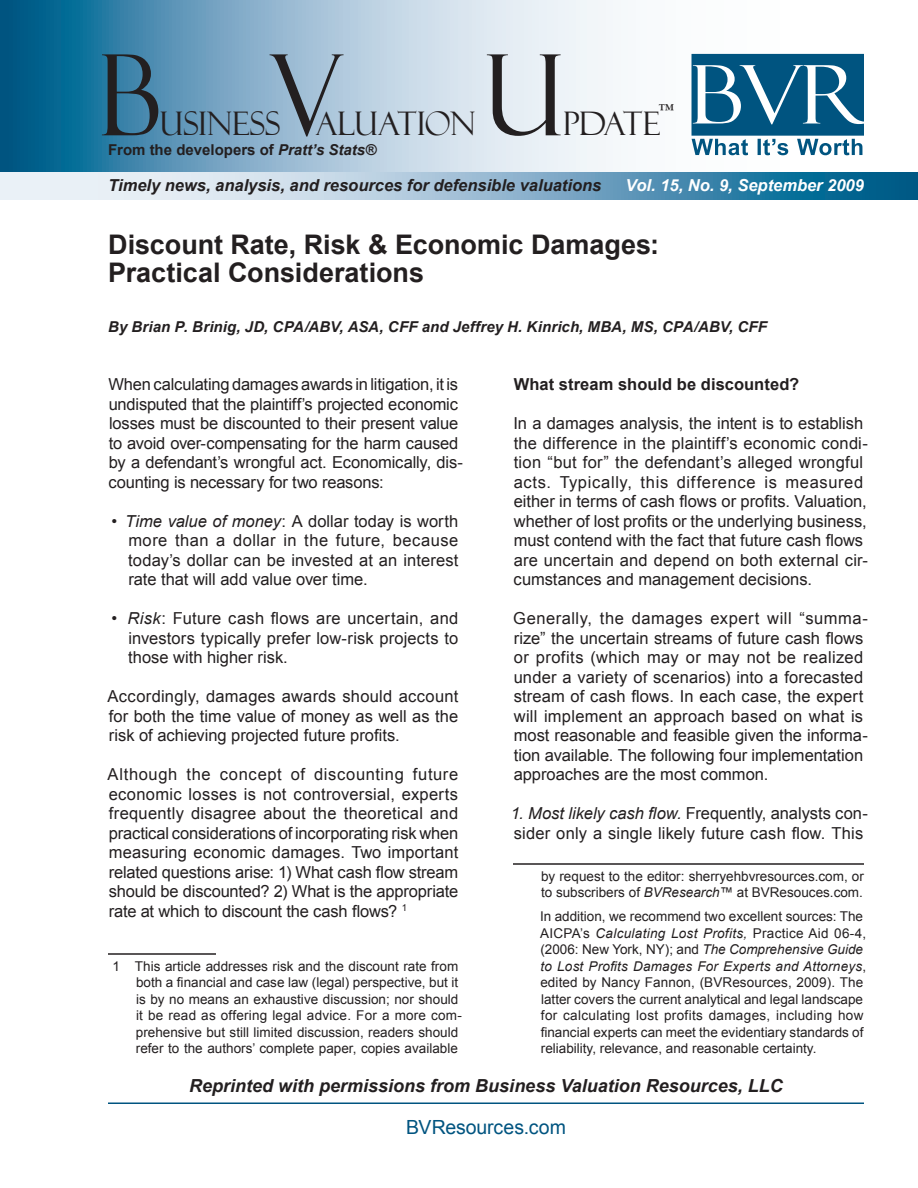
<style>
.page{position:relative;width:918px;height:1188px;background:#fff}
.page>*{position:absolute;margin:0;border:0;box-sizing:border-box;transform-origin:0 0}
.t1{font:112.5px "Felix Titling";color:#231f20}
.t2{font:32.55px "Felix Titling";letter-spacing:-.01em;color:#231f20}
.Story_Head{font:700 27px/28.5px "Arial";color:#231f20}
.first_page_footer{font:19.5px "Arial";letter-spacing:-.005em;color:#005480}
.t3{font:italic 700 18px "Arial";color:#231f20}
.body{font:16.5px/19.5px "Arial";color:#231f20}
.Bullets{font:16.5px/19.5px "Arial";color:#231f20;text-align:justify}
.t4{font:italic 700 16.5px "Arial";color:#231f20}
.Story_Subhead{font:700 16.5px "Arial";letter-spacing:.005em;color:#231f20}
.t5{font:italic 700 16.5px "Arial";color:#fff}
.t6{font:15.75px "Felix Titling";color:#231f20}
.By-Line{font:italic 700 15px "Arial";letter-spacing:.005em;color:#231f20}
.t7{font:700 15px "Arial";color:#231f20}
.Footnote{font:13.5px/16.5px "Arial";color:#231f20}
.body-2{font:13.5px/16.5px "Arial";color:#231f20}
.s1{font-style:italic}
</style>
<div class="page">
<svg style="left:0;top:0;width:864px;height:172px"></svg>
<svg style="left:0;top:172px;width:918px;height:27px;background:#8cb5cd"></svg>
<hr style="left:108px;top:1102px;width:756px;height:2px;background:#005480">
<svg style="left:692px;top:54px;width:172px;height:101px"></svg>
<hr style="left:108px;top:953px;width:108px;height:2px;background:#231f20">
<hr style="left:513px;top:863px;width:351px;height:2px;background:#231f20">
<p class="t1" style="left:98px;top:31px;width:66px">B</p>
<p class="t1" style="left:269px;top:31px;width:77px">V</p>
<p class="t2" style="left:316px;top:105px;width:161px">ALUATION</p>
<p class="t2" style="left:160px;top:105px;width:122px">USINESS</p>
<p class="t1" style="left:482px;top:31px;width:75px">U</p>
<p class="t6" style="left:659px;top:101px;width:17px">™</p>
<p class="t2" style="left:563px;top:105px;width:98px">PDATE</p>
<p class="t7" style="left:108px;top:140px;width:270px">From the developers of <span class="s1">Pratt’s Stats®</span></p>
<p class="t4" style="left:108px;top:174px;width:495px">Timely news, analysis, and resources for defensible valuations</p>
<p class="t5" style="left:626px;top:174px;width:240px">Vol. 15, No. 9, September 2009</p>
<p class="Story_Head" style="left:108px;top:231px;width:552px">Discount Rate, Risk &amp; Economic Damages:<br>Practical Considerations</p>
<p class="By-Line" style="left:108px;top:316px;width:660px">By Brian P. Brinig, JD, CPA/ABV, ASA, CFF and Jeffrey H. Kinrich, MBA, MS, CPA/ABV, CFF</p>
<p class="body" style="left:108px;top:375px;width:356px">When calculating damages awards in litigation, it is undisputed that the plaintiff’s projected economic losses must be discounted to their present value to avoid over-compensating for the harm caused by a defendant’s wrongful act. Economically, dis&shy;counting is necessary for two reasons:</p>
<p class="Bullets" style="left:128px;top:511px;width:332px;text-indent:-17px">• <span class="s1">Time value of money</span>: A dollar today is worth more than a dollar in the future, because today’s dollar can be invested at an interest rate that will add value over time.</p>
<p class="Bullets" style="left:128px;top:609px;width:332px;text-indent:-17px">• <span class="s1">Risk</span>: Future cash flows are uncertain, and investors typically prefer low-risk projects to those with higher risk.</p>
<p class="body" style="left:108px;top:687px;width:352px;text-align:justify">Accordingly, damages awards should account for both the time value of money as well as the risk of achieving projected future profits.</p>
<p class="body" style="left:108px;top:765px;width:352px;text-align:justify">Although the concept of discounting future economic losses is not controversial, experts frequently disagree about the theoretical and practical considerations of incorporating risk when measuring economic damages. Two important related questions arise: 1) What cash flow stream should be discounted? 2) What is the appropriate rate at which to discount the cash flows? <sup>1</sup></p>
<p class="Footnote" style="left:136px;top:958px;width:328px;text-indent:-23px">1 This article addresses risk and the discount rate from both a financial and case law (legal) perspective, but it is by no means an exhaustive discussion; nor should it be read as offering legal advice. For a more com&shy;prehensive but still limited discussion, readers should refer to the authors’ complete paper, copies available</p>
<p class="Story_Subhead" style="left:514px;top:373px;width:287px">What stream should be discounted?</p>
<p class="body" style="left:513px;top:414px;width:356px">In a damages analysis, the intent is to establish the difference in the plaintiff’s economic condi&shy;tion “but for” the defendant’s alleged wrongful acts. Typically, this difference is measured either in terms of cash flows or profits. Valuation, whether of lost profits or the underlying business, must contend with the fact that future cash flows are uncertain and depend on both external cir&shy;cumstances and management decisions.</p>
<p class="body" style="left:513px;top:609px;width:356px">Generally, the damages expert will “summa&shy;rize” the uncertain streams of future cash flows or profits (which may or may not be realized under a variety of scenarios) into a forecasted stream of cash flows. In each case, the expert will implement an approach based on what is most reasonable and feasible given the informa&shy;tion available. The following four implementation approaches are the most common.</p>
<p class="body" style="left:511px;top:804px;width:358px"><span class="s1">1. Most likely cash flow.</span> Frequently, analysts con&shy;sider only a single likely future cash flow. This</p>
<p class="body-2" style="left:541px;top:868px;width:324px">by request to the editor: sherryehbvresources.com, or to subscribers of <span class="s1">BVResearch™</span> at BVResouces.com.</p>
<p class="Footnote" style="left:540px;top:908px;width:328px">In addition, we recommend two excellent sources: The AICPA’s <span class="s1">Calculating Lost Profits,</span> Practice Aid 06-4, (2006: New York, NY); and <span class="s1">The Comprehensive Guide to Lost Profits Damages For Experts and Attorneys</span>, edited by Nancy Fannon, (BVResources, 2009). The latter covers the current analytical and legal landscape for calculating lost profits damages, including how financial experts can meet the evidentiary standards of reliability, relevance, and reasonable certainty.</p>
<p class="t3" style="left:189px;top:1074px;width:595px">Reprinted with permissions from Business Valuation Resources, LLC</p>
<p class="first_page_footer" style="left:406px;top:1114px;width:161px">BVResources.com</p>
</div>
